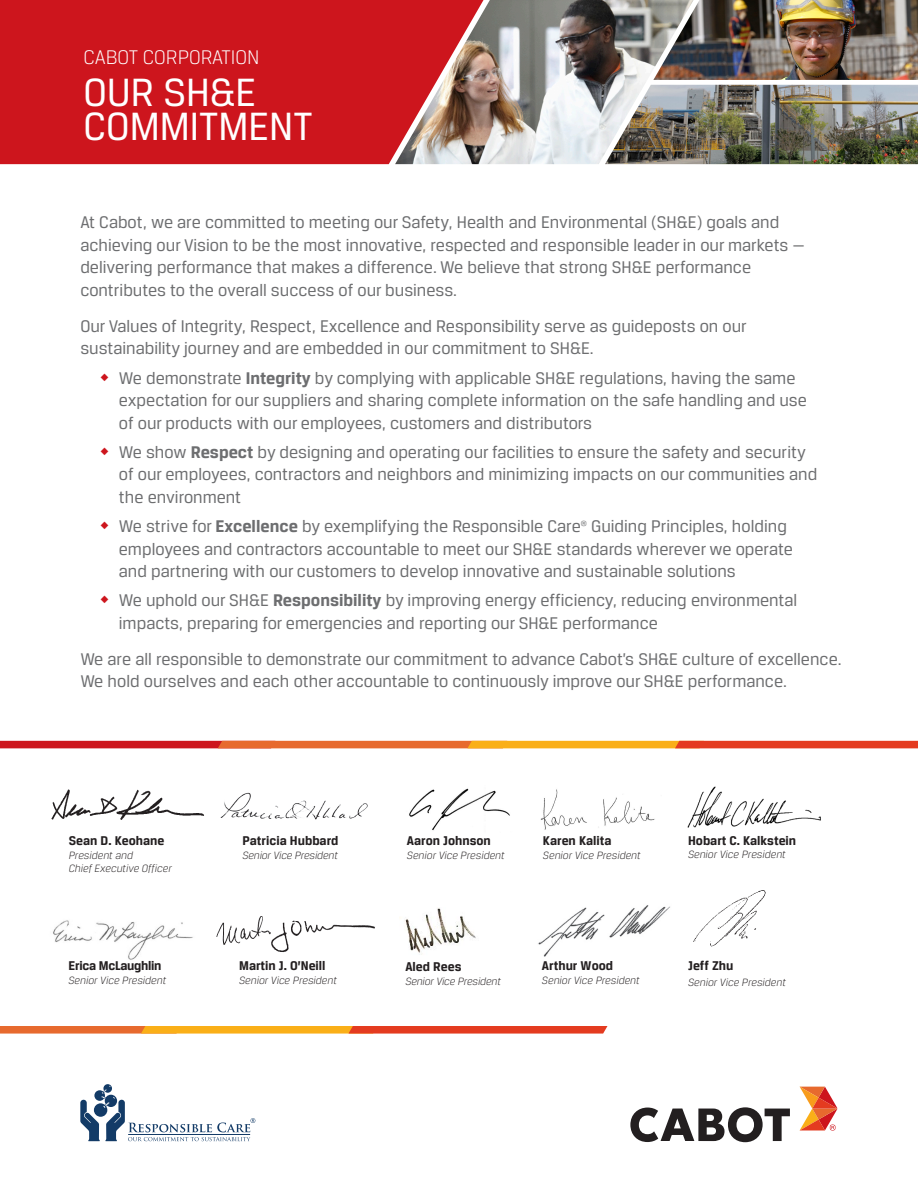
<style>
.page{position:relative;width:918px;height:1188px;background:#fff}
.page>*{position:absolute;margin:0;border:0;box-sizing:border-box;transform-origin:0 0}
.t1{font:42px/34.5px "Breuer Text";color:#fff}
.t2{font:300 21px "Breuer Text";color:#fff}
.t3{font:18px/22.5px "Breuer Text";color:#6d6e70}
.t4{font:700 13.5px "Breuer Text";color:#231f20}
.t5{font:700 13.5px "Breuer Text";letter-spacing:-.02em;color:#231f20}
.t6{font:italic 300 11.25px/13.5px "Breuer Text";color:#231f20}
.t7{font:7.8px "Breuer Text";color:#6d6e70}
.s1{font-weight:700}
</style>
<div class="page">
<svg style="left:630px;top:1107px;width:160px;height:35px"></svg>
<svg style="left:800px;top:1087px;width:38px;height:44px"></svg>
<svg style="left:0;top:741px;width:918px;height:7px;background:#e45821"></svg>
<svg style="left:0;top:1026px;width:607px;height:8px;background:#ed752c"></svg>
<svg style="left:103px;top:1084px;width:9px;height:9px"></svg>
<svg style="left:80px;top:1086px;width:175px;height:55px"></svg>
<img style="left:498px;top:0;width:196px;height:164px">
<svg style="left:0;top:0;width:498px;height:164px;background:#c8252a"></svg>
<img style="left:653px;top:0;width:265px;height:80px">
<img style="left:605px;top:85px;width:313px;height:79px">
<img style="left:538px;top:905px;width:132px;height:52px">
<img style="left:409px;top:788px;width:101px;height:43px">
<img style="left:399px;top:908px;width:77px;height:47px">
<img style="left:540px;top:789px;width:115px;height:41px">
<img style="left:51px;top:789px;width:153px;height:31px">
<img style="left:687px;top:786px;width:134px;height:42px">
<img style="left:217px;top:916px;width:158px;height:36px">
<img style="left:53px;top:920px;width:140px;height:40px">
<img style="left:693px;top:890px;width:73px;height:57px">
<img style="left:220px;top:792px;width:148px;height:28px">
<p class="t2" style="left:83px;top:46px;width:178px">CABOT CORPORATION</p>
<p class="t1" style="left:83px;top:74px;width:231px">OUR SH&amp;E<br>COMMITMENT</p>
<p class="t3" style="left:80px;top:211px;width:726px">At Cabot, we are committed to meeting our Safety, Health and Environmental (SH&amp;E) goals and achieving our Vision to be the most innovative, respected and responsible leader in our markets — delivering performance that makes a difference. We believe that strong SH&amp;E performance contributes to the overall success of our business.</p>
<p class="t3" style="left:80px;top:315px;width:668px">Our Values of Integrity, Respect, Excellence and Responsibility serve as guideposts on our sustainability journey and are embedded in our commitment to SH&amp;E.</p>
<p class="t3" style="left:119px;top:366px;width:690px;text-indent:-18px"><sup>◆</sup> We demonstrate <span class="s1">Integrity</span> by complying with applicable SH&amp;E regulations, having the same expectation for our suppliers and sharing complete information on the safe handling and use of our products with our employees, customers and distributors</p>
<p class="t3" style="left:119px;top:441px;width:700px;text-indent:-18px"><sup>◆</sup> We show <span class="s1">Respect</span> by designing and operating our facilities to ensure the safety and security of our employees, contractors and neighbors and minimizing impacts on our communities and the environment</p>
<p class="t3" style="left:101px;top:515px;width:482px"><sup>◆</sup> We strive for <span class="s1">Excellence</span> by exemplifying the Responsible Care</p>
<p class="t7" style="left:581px;top:519px;width:8px">®</p>
<p class="t3" style="left:119px;top:515px;width:676px;text-indent:472px">Guiding Principles, holding employees and contractors accountable to meet our SH&amp;E standards wherever we operate and partnering with our customers to develop innovative and sustainable solutions</p>
<p class="t3" style="left:119px;top:589px;width:680px;text-indent:-18px"><sup>◆</sup> We uphold our SH&amp;E <span class="s1">Responsibility</span> by improving energy efficiency, reducing environmental impacts, preparing for emergencies and reporting our SH&amp;E performance</p>
<p class="t3" style="left:80px;top:648px;width:763px">We are all responsible to demonstrate our commitment to advance Cabot’s SH&amp;E culture of excellence.<br>We hold ourselves and each other accountable to continuously improve our SH&amp;E performance.</p>
<p class="t4" style="left:69px;top:833px;width:97px">Sean D. Keohane</p>
<p class="t6" style="left:69px;top:848px;width:105px">President and<br>Chief Executive Officer</p>
<p class="t4" style="left:242px;top:833px;width:98px">Patricia Hubbard</p>
<p class="t6" style="left:242px;top:848px;width:97px">Senior Vice President</p>
<p class="t4" style="left:407px;top:833px;width:85px">Aaron Johnson</p>
<p class="t6" style="left:407px;top:848px;width:99px">Senior Vice President</p>
<p class="t4" style="left:543px;top:833px;width:70px">Karen Kalita</p>
<p class="t6" style="left:543px;top:848px;width:99px">Senior Vice President</p>
<p class="t4" style="left:688px;top:833px;width:110px">Hobart C. Kalkstein</p>
<p class="t6" style="left:688px;top:847px;width:99px">Senior Vice President</p>
<p class="t4" style="left:688px;top:958px;width:47px">Jeff Zhu</p>
<p class="t5" style="left:69px;top:958px;width:95px">Erica McLaughlin</p>
<p class="t4" style="left:239px;top:958px;width:88px">Martin J. O’Neill</p>
<p class="t6" style="left:239px;top:974px;width:99px">Senior Vice President</p>
<p class="t4" style="left:542px;top:958px;width:73px">Arthur Wood</p>
<p class="t6" style="left:542px;top:974px;width:99px">Senior Vice President</p>
<p class="t4" style="left:405px;top:959px;width:58px">Aled Rees</p>
<p class="t6" style="left:405px;top:974px;width:97px">Senior Vice President</p>
<p class="t6" style="left:69px;top:974px;width:99px">Senior Vice President</p>
<p class="t6" style="left:688px;top:975px;width:99px">Senior Vice President</p>
</div>
